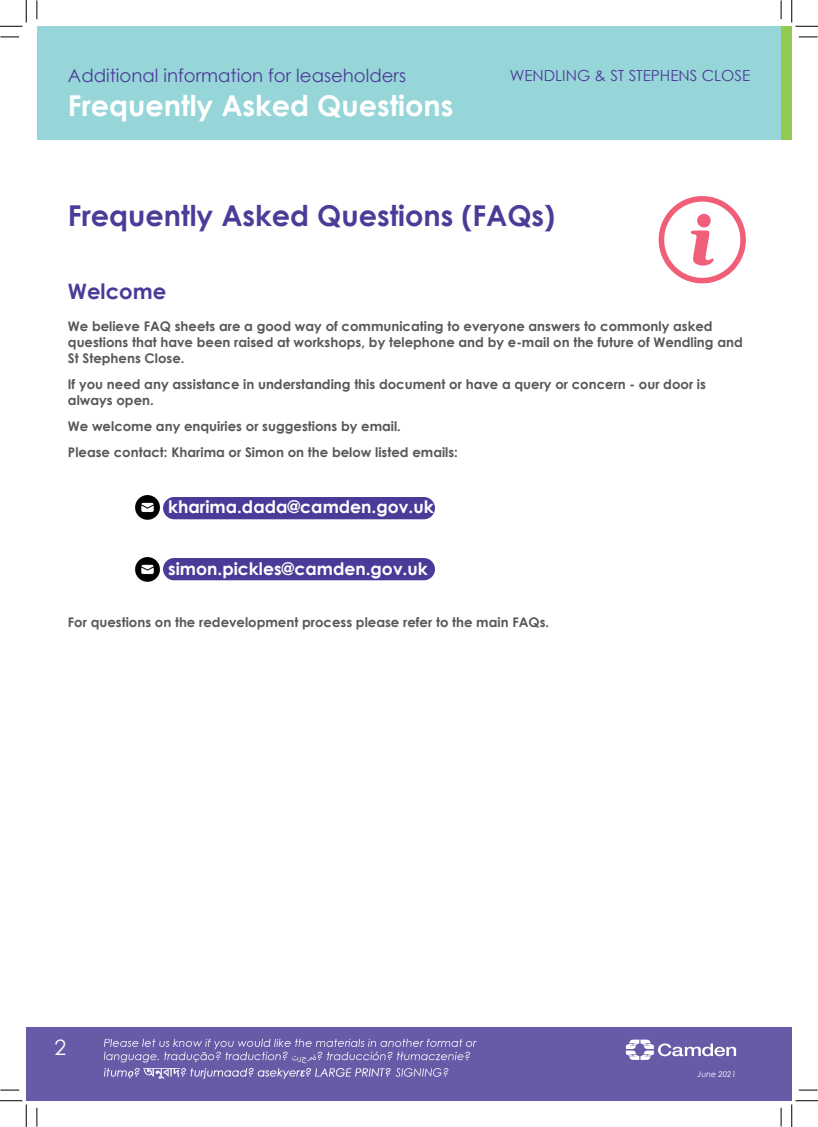
<style>
.page{position:relative;width:818px;height:1127px;background:#fff}
.page>*{position:absolute;margin:0;border:0;box-sizing:border-box;transform-origin:0 0}
.Main_Header{font:700 28.75px "Century Gothic";color:#4b3c98}
.Main_Header-2{font:700 28.75px "Century Gothic";color:#fff}
.Sub_Heading{font:700 21.25px "Century Gothic";color:#4b3b98}
.t1{font:21.25px "Century Gothic";color:#fff}
.Main_Header-3{font:18.12px "Century Gothic";color:#4b3b98}
.t2{font:700 17.25px "Century Gothic";color:#fff}
.Sub_Heading-2{font:15.25px "Century Gothic";color:#4b3b98}
.t3{font:700 13.25px/15.9px "Century Gothic";color:#57585a}
.t4{font:italic 8px "Century Gothic";color:#fff}
</style>
<div class="page">
<div style="left:26px;top:1027px;width:600px;height:73px;background:#665ba7"></div>
<img style="left:76px;top:1027px;width:488px;height:73px">
<div style="left:37px;top:26px;width:744px;height:114px;background:#97d6d8"></div>
<div style="left:163px;top:558px;width:272px;height:22px;background:#4b3b98;border-radius:11px"></div>
<div style="left:163px;top:497px;width:272px;height:22px;background:#4b3b98;border-radius:11px"></div>
<div style="left:659px;top:196px;width:87px;height:87px;border:6px solid #f05e78;border-radius:50%"></div>
<svg style="left:691px;top:230px;width:23px;height:36px"></svg>
<div style="left:697px;top:214px;width:14px;height:13px;background:#f05e78;border-radius:50%"></div>
<img style="left:135px;top:557px;width:26px;height:24px">
<img style="left:135px;top:495px;width:26px;height:24px">
<div style="left:781px;top:26px;width:11px;height:114px;background:#92c950"></div>
<svg style="left:0;top:36px;width:19px;height:2px"></svg>
<svg style="left:799px;top:36px;width:18px;height:2px"></svg>
<svg style="left:0;top:1089px;width:19px;height:1px"></svg>
<svg style="left:36px;top:0;width:2px;height:19px"></svg>
<svg style="left:36px;top:1107px;width:2px;height:19px"></svg>
<svg style="left:780px;top:0;width:2px;height:19px"></svg>
<svg style="left:0;top:0;width:27px;height:27px"></svg>
<svg style="left:0;top:1100px;width:27px;height:26px"></svg>
<svg style="left:791px;top:0;width:27px;height:27px"></svg>
<svg style="left:626px;top:1027px;width:192px;height:99px"></svg>
<p class="Main_Header-3" style="left:68px;top:62px;width:340px">Additional information for leaseholders</p>
<p class="Main_Header-2" style="left:68px;top:84px;width:387px">Frequently Asked Questions</p>
<p class="Sub_Heading-2" style="left:510px;top:65px;width:242px">WENDLING &amp; ST STEPHENS CLOSE</p>
<p class="Main_Header" style="left:68px;top:194px;width:489px">Frequently Asked Questions (FAQs)</p>
<p class="Sub_Heading" style="left:68px;top:275px;width:100px">Welcome</p>
<p class="t3" style="left:68px;top:318px;width:676px">We believe FAQ sheets are a good way of communicating to everyone answers to commonly asked questions that have been raised at workshops, by telephone and by e-mail on the future of Wendling and<br>St Stephens Close.</p>
<p class="t3" style="left:68px;top:375px;width:639px">If you need any assistance in understanding this document or have a query or concern - our door is always open.</p>
<p class="t3" style="left:68px;top:417px;width:335px">We welcome any enquiries or suggestions by email.</p>
<p class="t3" style="left:68px;top:443px;width:392px">Please contact: Kharima or Simon on the below listed emails:</p>
<p class="t2" style="left:168px;top:494px;width:267px">kharima.dada@camden.gov.uk</p>
<p class="t2" style="left:168px;top:555px;width:261px">simon.pickles@camden.gov.uk</p>
<p class="t3" style="left:68px;top:613px;width:483px">For questions on the redevelopment process please refer to the main FAQs.</p>
<h2 class="t1" style="left:55px;top:1032px;width:13px">2</h2>
<p class="t4" style="left:697px;top:1068px;width:40px">June 2021</p>
</div>
